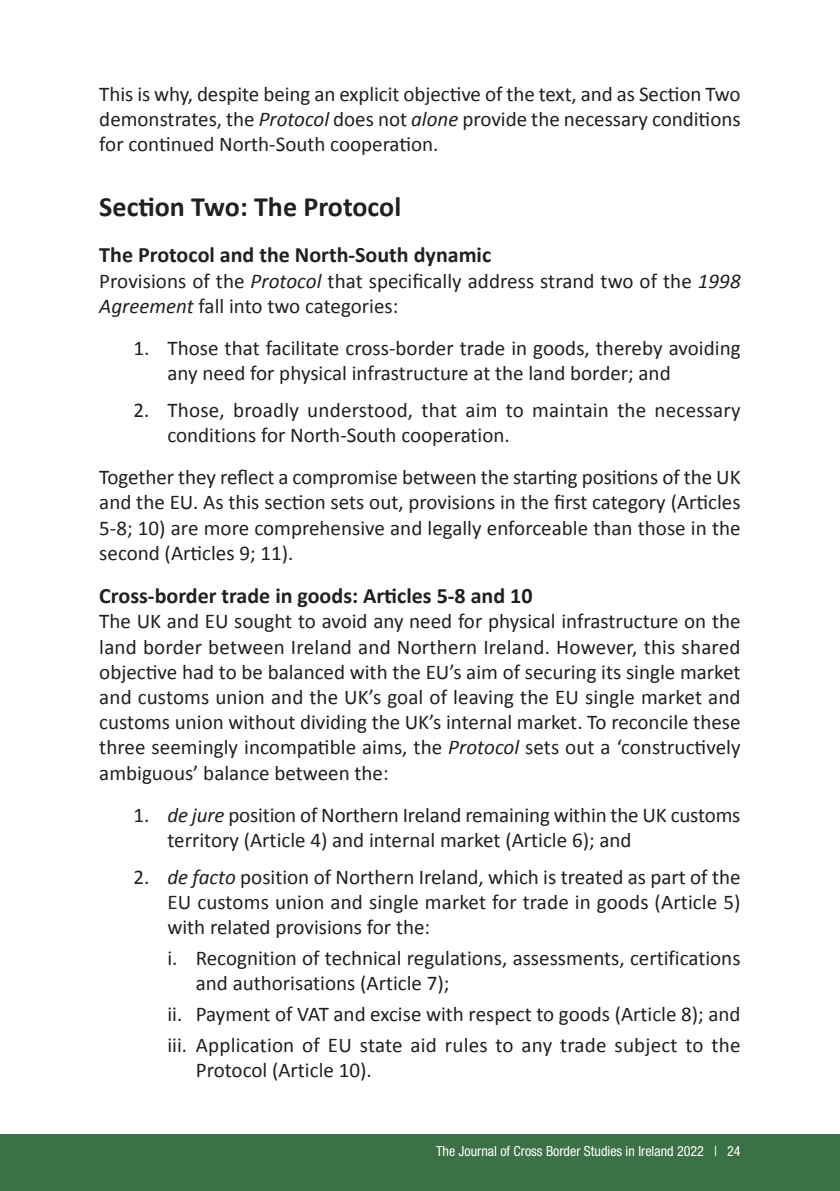
<style>
.page{position:relative;width:840px;height:1191px;background:#fff}
.page>*{position:absolute;margin:0;border:0;box-sizing:border-box;transform-origin:0 0}
.t1{font:700 28px "Calibri";color:#231f20}
.t2{font:700 22px "Calibri";color:#231f20}
.t3{font:21px/25.2px "Calibri";color:#231f20}
.t4{font:condensed 14px "Helvetica Neue LT Pro";color:#fff}
.s1{font-style:italic}
</style>
<div class="page">
<div style="left:0;top:1134px;width:839px;height:57px;background:#3c7045"></div>
<p class="t3" style="left:99px;top:83px;width:642px;text-align:justify">This is why, despite being an explicit objective of the text, and as Section Two demonstrates, the <span class="s1">Protocol</span> does not <span class="s1">alone</span> provide the necessary conditions for continued North‐South cooperation.</p>
<p class="t1" style="left:99px;top:195px;width:303px">Section Two: The Protocol</p>
<p class="t2" style="left:99px;top:245px;width:393px">The Protocol and the North‐South dynamic</p>
<p class="t3" style="left:99px;top:270px;width:642px">Provisions of the <span class="s1">Protocol</span> that specifically address strand two of the <span class="s1">1998<br>Agreement</span> fall into two categories:</p>
<p class="t3" style="left:167px;top:337px;width:574px;text-indent:-34px">1. Those that facilitate cross‐border trade in goods, thereby avoiding any need for physical infrastructure at the land border; and</p>
<p class="t3" style="left:167px;top:399px;width:574px;text-indent:-34px">2. Those, broadly understood, that aim to maintain the necessary conditions for North‐South cooperation.</p>
<p class="t3" style="left:99px;top:466px;width:642px;text-align:justify">Together they reflect a compromise between the starting positions of the UK and the EU. As this section sets out, provisions in the first category (Articles 5‐8; 10) are more comprehensive and legally enforceable than those in the second (Articles 9; 11).</p>
<p class="t2" style="left:99px;top:586px;width:434px">Cross‐border trade in goods: Articles 5‐8 and 10</p>
<p class="t3" style="left:99px;top:610px;width:642px;text-align:justify">The UK and EU sought to avoid any need for physical infrastructure on the land border between Ireland and Northern Ireland. However, this shared objective had to be balanced with the EU’s aim of securing its single market and customs union and the UK’s goal of leaving the EU single market and customs union without dividing the UK’s internal market. To reconcile these three seemingly incompatible aims, the <span class="s1">Protocol</span> sets out a ‘constructively ambiguous’ balance between the:</p>
<p class="t3" style="left:167px;top:804px;width:574px;text-indent:-34px">1. <span class="s1">de jure</span> position of Northern Ireland remaining within the UK customs territory (Article 4) and internal market (Article 6); and</p>
<p class="t3" style="left:167px;top:865px;width:574px;text-align:justify;text-indent:-34px">2. <span class="s1">de facto</span> position of Northern Ireland, which is treated as part of the EU customs union and single market for trade in goods (Article 5) with related provisions for the:</p>
<p class="t3" style="left:196px;top:947px;width:546px;text-indent:-28px">i. Recognition of technical regulations, assessments, certifications and authorisations (Article 7);</p>
<p class="t3" style="left:167px;top:1003px;width:574px">ii. Payment of VAT and excise with respect to goods (Article 8); and</p>
<p class="t3" style="left:196px;top:1034px;width:546px;text-indent:-28px">iii. Application of EU state aid rules to any trade subject to the<br>Protocol (Article 10).</p>
<p class="t4" style="left:436px;top:1142px;width:306px">The Journal of Cross Border Studies in Ireland 2022 | 24</p>
</div>
